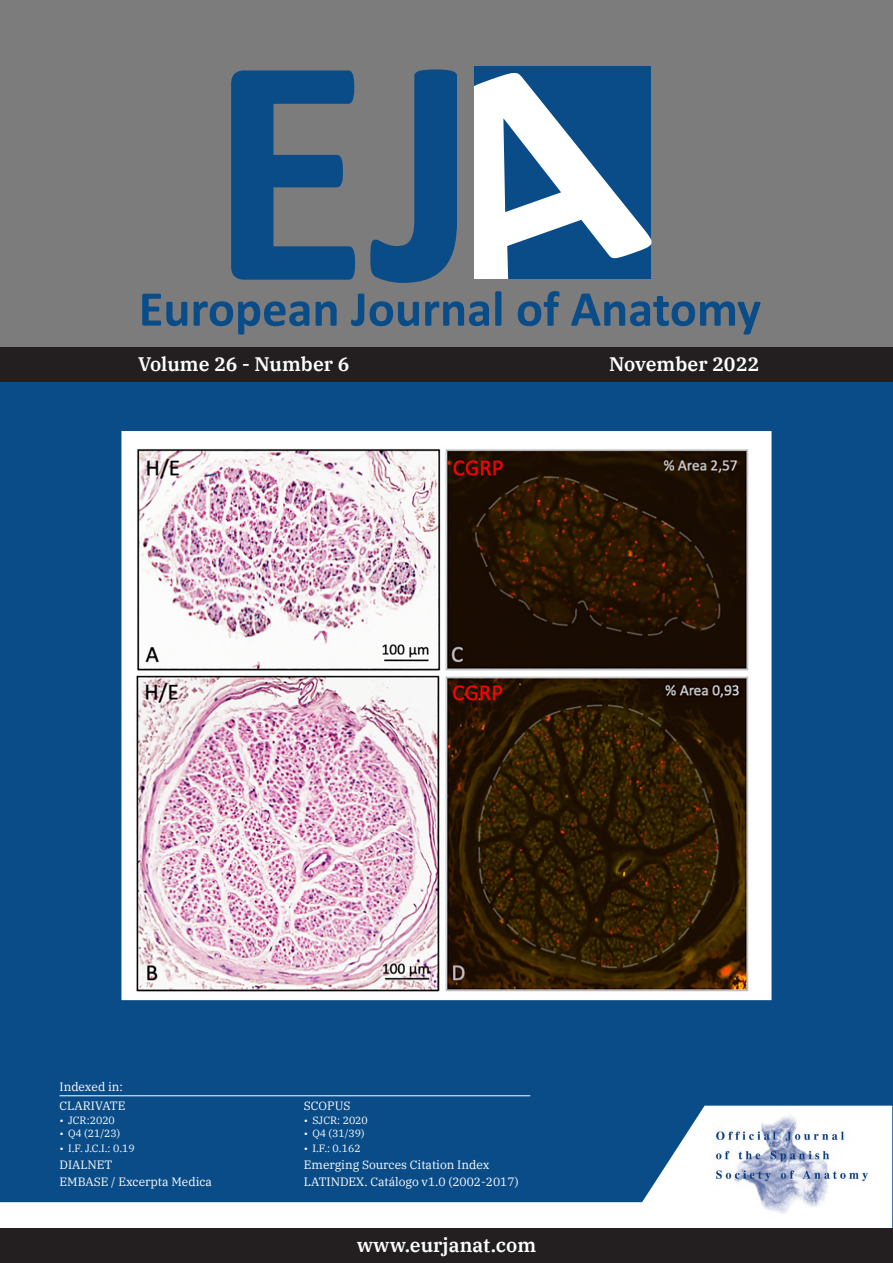
<style>
.page{position:relative;width:893px;height:1263px;background:#fff}
.page>*{position:absolute;margin:0;border:0;box-sizing:border-box;transform-origin:0 0}
.t1{font:700 331.05px "Calibri";color:#094c88}
.t2{font:700 50.55px "Calibri";color:#094c88}
.t3{font:600 19.5px "IBM Plex Serif";color:#fff}
.t4{font:12px "IBM Plex Serif";color:#fff}
.t5{font:10.5px "IBM Plex Serif";color:#fff}
</style>
<div class="page">
<div style="left:0;top:365px;width:893px;height:898px;background:#094c88"></div>
<div style="left:0;top:0;width:893px;height:365px;background:#7c7c7c"></div>
<svg style="left:0;top:1106px;width:892px;height:123px"></svg>
<hr style="left:60px;top:1095px;width:470px;height:1px;background:#fff">
<div style="left:0;top:348px;width:893px;height:34px;background:#231f20"></div>
<div style="left:0;top:1229px;width:893px;height:34px;background:#231f20"></div>
<img style="left:711px;top:1111px;width:162px;height:106px">
<img style="left:125px;top:435px;width:642px;height:561px">
<div style="left:121px;top:431px;width:650px;height:569px;border:3px solid #fff"></div>
<div style="left:474px;top:66px;width:177px;height:213px;background:#094c88"></div>
<p class="t1" style="left:208px;top:-64px;width:273px">EJ</p>
<p class="t2" style="left:139px;top:273px;width:624px">European Journal of Anatomy</p>
<p class="t3" style="left:138px;top:348px;width:213px">Volume 26 - Number 6</p>
<p class="t3" style="left:609px;top:348px;width:151px">November 2022</p>
<p class="t4" style="left:60px;top:1078px;width:65px">Indexed in:</p>
<p class="t4" style="left:60px;top:1097px;width:67px">CLARIVATE</p>
<p class="t5" style="left:60px;top:1112px;width:57px">• JCR:2020</p>
<p class="t5" style="left:60px;top:1125px;width:62px">• Q4 (21/23)</p>
<p class="t5" style="left:60px;top:1140px;width:77px">• I.F. J.C.I.: 0.19</p>
<p class="t4" style="left:60px;top:1155px;width:54px">DIALNET</p>
<p class="t4" style="left:60px;top:1172px;width:154px">EMBASE / Excerpta Medica</p>
<p class="t4" style="left:304px;top:1097px;width:48px">SCOPUS</p>
<p class="t5" style="left:304px;top:1112px;width:66px">• SJCR: 2020</p>
<p class="t5" style="left:304px;top:1125px;width:62px">• Q4 (31/39)</p>
<p class="t5" style="left:304px;top:1140px;width:58px">• I.F.: 0.162</p>
<p class="t4" style="left:304px;top:1155px;width:187px">Emerging Sources Citation Index</p>
<p class="t4" style="left:304px;top:1172px;width:216px">LATINDEX. Catálogo v1.0 (2002-2017)</p>
<p class="t3" style="left:357px;top:1230px;width:181px">www.eurjanat.com</p>
</div>
